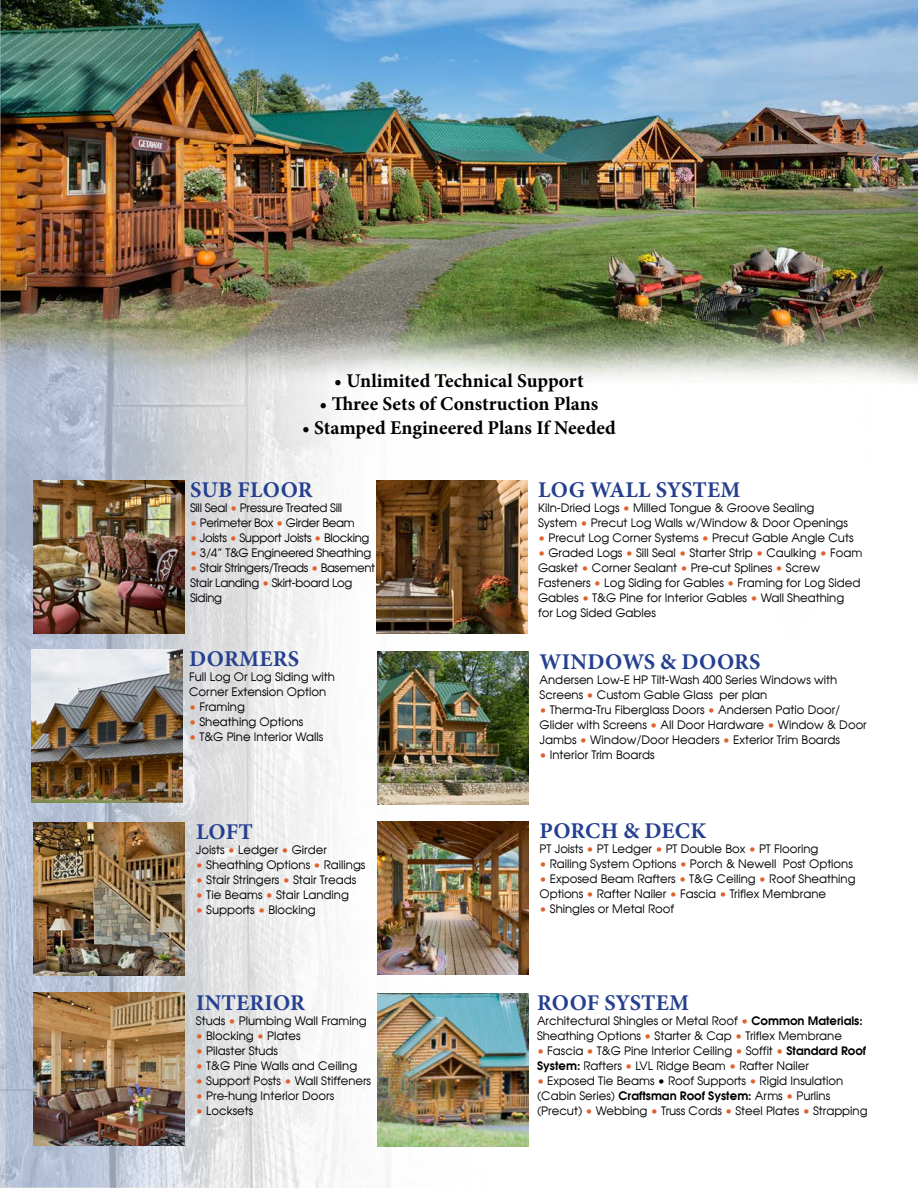
<style>
.page{position:relative;width:918px;height:1188px;background:#fff}
.page>*{position:absolute;margin:0;border:0;box-sizing:border-box;transform-origin:0 0}
.t1{font:700 22.5px "Minion Pro";letter-spacing:.01em;color:#25408f}
.t2{font:700 19.5px "Minion Pro";color:#000}
.t3{font:11.7px/15px "Avalon Plain";color:#000}
.t4{font:11.7px/15px "Avalon Plain";letter-spacing:-.025em;color:#000}
.s1{color:#de622b}
.s2{font-family:"Avalon";font-weight:700}
</style>
<div class="page">
<img style="left:0;top:0;width:918px;height:1188px">
<img style="left:378px;top:822px;width:151px;height:153px">
<img style="left:376px;top:480px;width:151px;height:153px">
<img style="left:34px;top:480px;width:151px;height:153px">
<img style="left:34px;top:823px;width:151px;height:153px">
<img style="left:378px;top:993px;width:151px;height:153px">
<img style="left:32px;top:649px;width:151px;height:153px">
<img style="left:34px;top:992px;width:151px;height:153px">
<img style="left:378px;top:651px;width:151px;height:153px">
<h2 class="t2" style="left:334px;top:367px;width:251px">• Unlimited Technical Support</h2>
<h2 class="t2" style="left:320px;top:390px;width:280px">• Three Sets of Construction Plans</h2>
<h2 class="t2" style="left:302px;top:414px;width:315px">• Stamped Engineered Plans If Needed</h2>
<h1 class="t1" style="left:190px;top:474px;width:124px">SUB FLOOR</h1>
<p class="t4" style="left:190px;top:500px;width:154px">Sill Seal <span class="s1">•</span> Pressure Treated Sill</p>
<p class="t4" style="left:190px;top:515px;width:166px"><span class="s1">•</span> Perimeter Box <span class="s1">•</span> Girder Beam</p>
<p class="t4" style="left:190px;top:530px;width:181px"><span class="s1">•</span> Joists <span class="s1">•</span> Support Joists <span class="s1">•</span> Blocking</p>
<p class="t4" style="left:190px;top:545px;width:183px"><span class="s1">•</span> 3/4” T&amp;G Engineered Sheathing</p>
<p class="t4" style="left:190px;top:560px;width:187px"><span class="s1">•</span> Stair Stringers/Treads <span class="s1">•</span> Basement<br>Stair Landing <span class="s1">•</span> Skirt-board Log<br>Siding</p>
<h1 class="t1" style="left:189px;top:643px;width:111px">DORMERS</h1>
<p class="t3" style="left:189px;top:669px;width:147px">Full Log Or Log Siding with<br>Corner Extension Option</p>
<p class="t3" style="left:189px;top:699px;width:57px"><span class="s1">•</span> Framing</p>
<p class="t3" style="left:189px;top:714px;width:116px"><span class="s1">•</span> Sheathing Options</p>
<p class="t3" style="left:189px;top:729px;width:136px"><span class="s1">•</span> T&amp;G Pine Interior Walls</p>
<h1 class="t1" style="left:196px;top:816px;width:58px">LOFT</h1>
<p class="t3" style="left:196px;top:842px;width:133px">Joists <span class="s1">•</span> Ledger <span class="s1">•</span> Girder</p>
<p class="t3" style="left:196px;top:857px;width:171px"><span class="s1">•</span> Sheathing Options <span class="s1">•</span> Railings</p>
<p class="t3" style="left:196px;top:872px;width:162px"><span class="s1">•</span> Stair Stringers <span class="s1">•</span> Stair Treads</p>
<p class="t3" style="left:196px;top:887px;width:155px"><span class="s1">•</span> Tie Beams <span class="s1">•</span> Stair Landing</p>
<p class="t3" style="left:196px;top:902px;width:121px"><span class="s1">•</span> Supports <span class="s1">•</span> Blocking</p>
<h1 class="t1" style="left:196px;top:987px;width:111px">INTERIOR</h1>
<p class="t3" style="left:196px;top:1013px;width:172px">Studs <span class="s1">•</span> Plumbing Wall Framing</p>
<p class="t3" style="left:196px;top:1028px;width:106px"><span class="s1">•</span> Blocking <span class="s1">•</span> Plates</p>
<p class="t3" style="left:196px;top:1043px;width:84px"><span class="s1">•</span> Pilaster Studs</p>
<p class="t3" style="left:196px;top:1058px;width:163px"><span class="s1">•</span> T&amp;G Pine Walls and Ceiling</p>
<p class="t3" style="left:196px;top:1073px;width:177px"><span class="s1">•</span> Support Posts <span class="s1">•</span> Wall Stiffeners</p>
<p class="t3" style="left:196px;top:1088px;width:140px"><span class="s1">•</span> Pre-hung Interior Doors</p>
<p class="t3" style="left:196px;top:1103px;width:59px"><span class="s1">•</span> Locksets</p>
<h1 class="t1" style="left:538px;top:474px;width:204px">LOG WALL SYSTEM</h1>
<p class="t3" style="left:538px;top:500px;width:311px">Kiln-Dried Logs <span class="s1">•</span> Milled Tongue &amp; Groove Sealing<br>System <span class="s1">•</span> Precut Log Walls w/Window &amp; Door Openings</p>
<p class="t3" style="left:538px;top:530px;width:317px"><span class="s1">•</span> Precut Log Corner Systems <span class="s1">•</span> Precut Gable Angle Cuts</p>
<p class="t3" style="left:538px;top:545px;width:326px"><span class="s1">•</span> Graded Logs <span class="s1">•</span> Sill Seal <span class="s1">•</span> Starter Strip <span class="s1">•</span> Caulking <span class="s1">•</span> Foam Gasket <span class="s1">•</span> Corner Sealant <span class="s1">•</span> Pre-cut Splines <span class="s1">•</span> Screw Fasteners <span class="s1">•</span> Log Siding for Gables <span class="s1">•</span> Framing for Log Sided Gables <span class="s1">•</span> T&amp;G Pine for Interior Gables <span class="s1">•</span> Wall Sheathing<br>for Log Sided Gables</p>
<h1 class="t1" style="left:540px;top:646px;width:223px">WINDOWS &amp; DOORS</h1>
<p class="t3" style="left:540px;top:672px;width:299px">Andersen Low-E HP Tilt-Wash 400 Series Windows with<br>Screens <span class="s1">•</span> Custom Gable Glass per plan</p>
<p class="t3" style="left:540px;top:702px;width:329px"><span class="s1">•</span> Therma-Tru Fiberglass Doors <span class="s1">•</span> Andersen Patio Door/<br>Glider with Screens <span class="s1">•</span> All Door Hardware <span class="s1">•</span> Window &amp; Door<br>Jambs <span class="s1">•</span> Window/Door Headers <span class="s1">•</span> Exterior Trim Boards</p>
<p class="t3" style="left:540px;top:747px;width:117px"><span class="s1">•</span> Interior Trim Boards</p>
<h1 class="t1" style="left:540px;top:815px;width:168px">PORCH &amp; DECK</h1>
<p class="t3" style="left:540px;top:841px;width:280px">PT Joists <span class="s1">•</span> PT Ledger <span class="s1">•</span> PT Double Box <span class="s1">•</span> PT Flooring</p>
<p class="t3" style="left:540px;top:856px;width:315px"><span class="s1">•</span> Railing System Options <span class="s1">•</span> Porch &amp; Newell Post Options</p>
<p class="t3" style="left:540px;top:871px;width:318px"><span class="s1">•</span> Exposed Beam Rafters <span class="s1">•</span> T&amp;G Ceiling <span class="s1">•</span> Roof Sheathing<br>Options <span class="s1">•</span> Rafter Nailer <span class="s1">•</span> Fascia <span class="s1">•</span> Triflex Membrane</p>
<p class="t3" style="left:540px;top:901px;width:136px"><span class="s1">•</span> Shingles or Metal Roof</p>
<h1 class="t1" style="left:537px;top:987px;width:153px">ROOF SYSTEM</h1>
<p class="t3" style="left:537px;top:1013px;width:327px">Architectural Shingles or Metal Roof <span class="s1">•</span> <span class="s2">Common Materials:<br></span>Sheathing Options <span class="s1">•</span> Starter &amp; Cap <span class="s1">•</span> Triflex Membrane</p>
<p class="t3" style="left:537px;top:1043px;width:331px"><span class="s1">•</span> Fascia <span class="s1">•</span> T&amp;G Pine Interior Ceiling <span class="s1">•</span> Soffit <span class="s1">•</span> <span class="s2">Standard Roof<br>System:</span> Rafters <span class="s1">•</span> LVL Ridge Beam <span class="s1">•</span> Rafter Nailer</p>
<p class="t3" style="left:537px;top:1073px;width:332px"><span class="s1">•</span> Exposed Tie Beams • Roof Supports <span class="s1">•</span> Rigid Insulation (Cabin Series) <span class="s2">Craftsman Roof System:</span> Arms <span class="s1">•</span> Purlins (Precut) <span class="s1">•</span> Webbing <span class="s1">•</span> Truss Cords <span class="s1">•</span> Steel Plates <span class="s1">•</span> Strapping</p>
</div>
